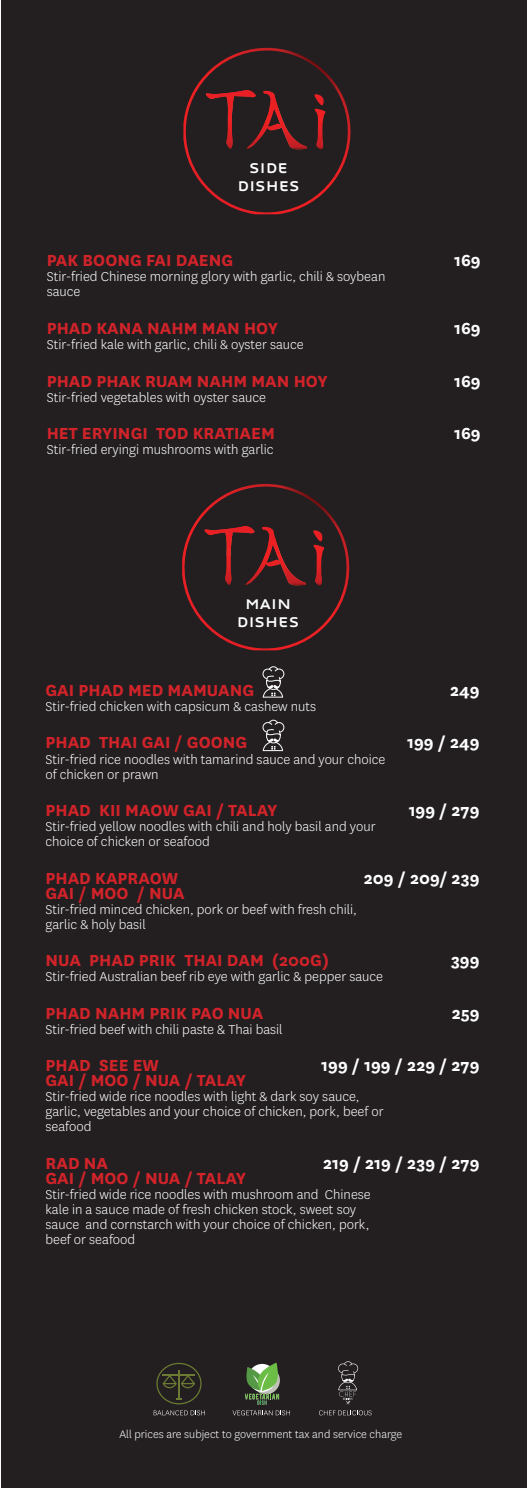
<style>
.page{position:relative;width:527px;height:1489px;background:#fff}
.page>*{position:absolute;margin:0;border:0;box-sizing:border-box;transform-origin:0 0}
.t1{font:700 18.75px "National";color:#d1232a}
.t2{font:700 18.75px "National";color:#fff}
.t3{font:300 15px/15px "National";color:#fff}
.t4{font:500 15px/18px "Novotype";color:#fff;text-align:center}
.t5{font:300 12.5px "National";color:#fff}
</style>
<div class="page">
<div style="left:1px;top:0;width:525px;height:1487px;background:#231f20"></div>
<svg style="left:156px;top:1362px;width:45px;height:42px"></svg>
<svg style="left:338px;top:1361px;width:20px;height:43px"></svg>
<svg style="left:153px;top:1410px;width:52px;height:5px"></svg>
<svg style="left:319px;top:1410px;width:52px;height:5px"></svg>
<svg style="left:232px;top:1410px;width:58px;height:5px"></svg>
<svg style="left:245px;top:1362px;width:35px;height:42px"></svg>
<svg style="left:183px;top:48px;width:168px;height:166px"></svg>
<svg style="left:182px;top:484px;width:168px;height:166px"></svg>
<svg style="left:262px;top:666px;width:22px;height:32px"></svg>
<svg style="left:262px;top:719px;width:22px;height:32px"></svg>
<p class="t4" style="left:237px;top:159px;width:64px">SIDE<br>DISHES</p>
<p class="t1" style="left:47px;top:247px;width:188px">PAK BOONG FAI DAENG</p>
<p class="t2" style="left:453px;top:247px;width:28px">169</p>
<p class="t3" style="left:47px;top:269px;width:340px">Stir-fried Chinese morning glory with garlic, chili &amp; soybean sauce</p>
<p class="t1" style="left:47px;top:315px;width:232px">PHAD KANA NAHM MAN HOY</p>
<p class="t2" style="left:453px;top:315px;width:28px">169</p>
<p class="t3" style="left:47px;top:336px;width:258px">Stir-fried kale with garlic, chili &amp; oyster sauce</p>
<p class="t1" style="left:47px;top:367px;width:282px">PHAD PHAK RUAM NAHM MAN HOY</p>
<p class="t2" style="left:453px;top:367px;width:28px">169</p>
<p class="t3" style="left:47px;top:389px;width:220px">Stir-fried vegetables with oyster sauce</p>
<p class="t1" style="left:47px;top:420px;width:229px">HET ERYINGI TOD KRATIAEM</p>
<p class="t2" style="left:453px;top:420px;width:28px">169</p>
<p class="t3" style="left:47px;top:441px;width:228px">Stir-fried eryingi mushrooms with garlic</p>
<p class="t4" style="left:237px;top:595px;width:64px">MAIN<br>DISHES</p>
<p class="t1" style="left:45px;top:677px;width:210px">GAI PHAD MED MAMUANG</p>
<p class="t2" style="left:449px;top:677px;width:31px">249</p>
<p class="t3" style="left:45px;top:698px;width:272px">Stir-fried chicken with capsicum &amp; cashew nuts</p>
<p class="t1" style="left:45px;top:729px;width:203px">PHAD THAI GAI / GOONG</p>
<p class="t2" style="left:407px;top:729px;width:74px">199 / 249</p>
<p class="t3" style="left:45px;top:751px;width:341px">Stir-fried rice noodles with tamarind sauce and your choice of chicken or prawn</p>
<p class="t1" style="left:45px;top:797px;width:233px">PHAD KII MAOW GAI / TALAY</p>
<p class="t2" style="left:408px;top:797px;width:72px">199 / 279</p>
<p class="t3" style="left:45px;top:818px;width:331px">Stir-fried yellow noodles with chili and holy basil and your choice of chicken or seafood</p>
<p class="t1" style="left:45px;top:864px;width:134px">PHAD KAPRAOW</p>
<p class="t2" style="left:363px;top:864px;width:117px">209 / 209/ 239</p>
<p class="t1" style="left:45px;top:879px;width:140px">GAI / MOO / NUA</p>
<p class="t3" style="left:45px;top:901px;width:312px">Stir-fried minced chicken, pork or beef with fresh chili, garlic &amp; holy basil</p>
<p class="t1" style="left:45px;top:947px;width:285px">NUA PHAD PRIK THAI DAM (200G)</p>
<p class="t2" style="left:450px;top:947px;width:30px">399</p>
<p class="t3" style="left:45px;top:968px;width:339px">Stir-fried Australian beef rib eye with garlic &amp; pepper sauce</p>
<p class="t1" style="left:45px;top:999px;width:219px">PHAD NAHM PRIK PAO NUA</p>
<p class="t2" style="left:451px;top:999px;width:29px">259</p>
<p class="t3" style="left:45px;top:1021px;width:238px">Stir-fried beef with chili paste &amp; Thai basil</p>
<p class="t1" style="left:45px;top:1052px;width:115px">PHAD SEE EW</p>
<p class="t2" style="left:321px;top:1052px;width:159px">199 / 199 / 229 / 279</p>
<p class="t1" style="left:45px;top:1067px;width:202px">GAI / MOO / NUA / TALAY</p>
<p class="t3" style="left:45px;top:1088px;width:339px">Stir-fried wide rice noodles with light &amp; dark soy sauce, garlic, vegetables and your choice of chicken, pork, beef or seafood</p>
<p class="t1" style="left:45px;top:1149px;width:64px">RAD NA</p>
<p class="t2" style="left:323px;top:1149px;width:158px">219 / 219 / 239 / 279</p>
<p class="t1" style="left:45px;top:1164px;width:202px">GAI / MOO / NUA / TALAY</p>
<p class="t3" style="left:45px;top:1186px;width:326px">Stir-fried wide rice noodles with mushroom and Chinese kale in a sauce made of fresh chicken stock, sweet soy sauce and cornstarch with your choice of chicken, pork, beef or seafood</p>
<p class="t5" style="left:119px;top:1426px;width:284px">All prices are subject to government tax and service charge</p>
</div>
